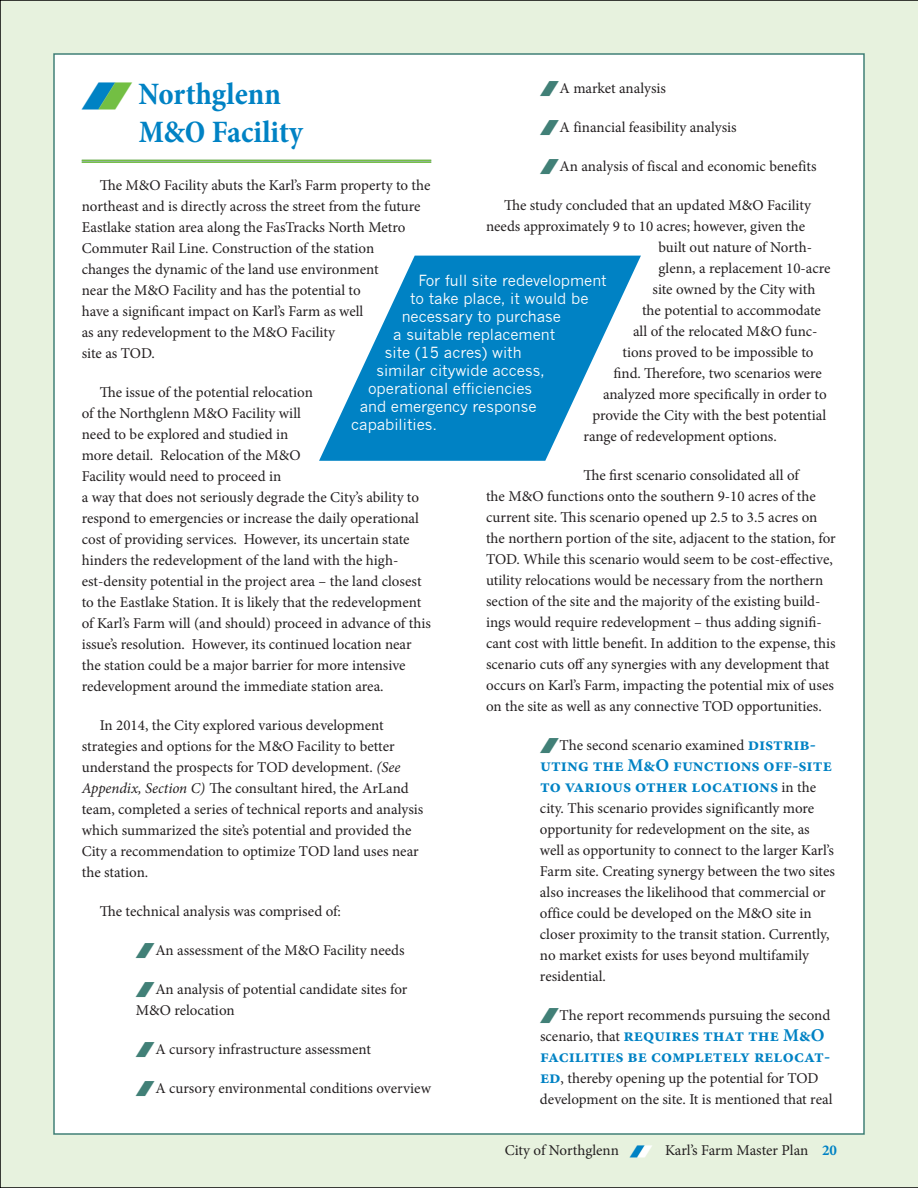
<style>
.page{position:relative;width:918px;height:1188px;background:#e7f2de}
.page>*{position:absolute;margin:0;border:0;box-sizing:border-box;transform-origin:0 0}
.t1{font:700 condensed 31.5px/37.8px "Minion Pro";color:#0082c4}
.t2{font:700 18px/21px "Minion Pro";color:#0082c4}
.t3{font:15px/21px "Minion Pro";letter-spacing:-.01em;color:#231f20}
.t4{font:15px "News Gothic";color:#fff}
.s1{font-style:italic}
.s2{font-weight:700;font-size:18px;color:#0082c4}
.s3{font-weight:400;font-size:15px;color:#231f20}
.s4{font-weight:700;color:#0082c4}
</style>
<div class="page">
<div style="left:53px;top:53px;width:812px;height:1082px;background:#fff;border:2px solid #418077"></div>
<hr style="left:82px;top:160px;width:349px;height:3px;background:#9ab2ae">
<hr style="left:82px;top:160px;width:349px;height:1px;background:#73bf43">
<hr style="left:82px;top:162px;width:349px;height:1px;background:#73bf43">
<svg style="left:319px;top:256px;width:322px;height:205px;fill:#0082c4"></svg>
<svg style="left:630px;top:1145px;width:22px;height:12px"></svg>
<h1 class="t1" style="left:139px;top:75px;width:166px">Northglenn<br>M&amp;O Facility</h1>
<p class="t3" style="left:82px;top:174px;width:350px;text-indent:18px">The M&amp;O Facility abuts the Karl’s Farm property to the northeast and is directly across the street from the future Eastlake station area along the FasTracks North Metro Commuter Rail Line. Construction of the station<br>changes the dynamic of the land use environment<br>near the M&amp;O Facility and has the potential to<br>have a significant impact on Karl’s Farm as well<br>as any redevelopment to the M&amp;O Facility<br>site as TOD.</p>
<p class="t3" style="left:82px;top:381px;width:351px;text-indent:18px">The issue of the potential relocation<br>of the Northglenn M&amp;O Facility will<br>need to be explored and studied in<br>more detail. Relocation of the M&amp;O<br>Facility would need to proceed in<br>a way that does not seriously degrade the City’s ability to respond to emergencies or increase the daily operational cost of providing services. However, its uncertain state hinders the redevelopment of the land with the high&shy;est-density potential in the project area – the land closest to the Eastlake Station. It is likely that the redevelopment of Karl’s Farm will (and should) proceed in advance of this issue’s resolution. However, its continued location near the station could be a major barrier for more intensive redevelopment around the immediate station area.</p>
<p class="t3" style="left:82px;top:714px;width:343px;text-indent:18px">In 2014, the City explored various development strategies and options for the M&amp;O Facility to better understand the prospects for TOD development. <span class="s1">(See Appendix, Section C)</span> The consultant hired, the ArLand team, completed a series of technical reports and analysis which summarized the site’s potential and provided the City a recommendation to optimize TOD land uses near the station.</p>
<p class="t3" style="left:100px;top:900px;width:243px">The technical analysis was comprised of:</p>
<p class="t3" style="left:155px;top:939px;width:251px">An assessment of the M&amp;O Facility needs</p>
<p class="t3" style="left:136px;top:978px;width:273px;text-indent:20px">An analysis of potential candidate sites for<br>M&amp;O relocation</p>
<p class="t3" style="left:155px;top:1038px;width:217px">A cursory infrastructure assessment</p>
<p class="t3" style="left:155px;top:1077px;width:277px">A cursory environmental conditions overview</p>
<p class="t3" style="left:560px;top:78px;width:108px">A market analysis</p>
<p class="t3" style="left:560px;top:117px;width:179px">A financial feasibility analysis</p>
<p class="t3" style="left:560px;top:156px;width:258px">An analysis of fiscal and economic benefits</p>
<p class="t3" style="left:504px;top:195px;width:309px">The study concluded that an updated M&amp;O Facility</p>
<p class="t3" style="left:486px;top:216px;width:321px">needs approximately 9 to 10 acres; however, given the</p>
<p class="t3" style="left:658px;top:237px;width:155px">built out nature of North-</p>
<p class="t3" style="left:658px;top:258px;width:174px">glenn, a replacement 10-acre</p>
<p class="t3" style="left:652px;top:279px;width:164px">site owned by the City with</p>
<p class="t3" style="left:642px;top:300px;width:180px">the potential to accommodate</p>
<p class="t3" style="left:633px;top:321px;width:186px">all of the relocated M&amp;O func-</p>
<p class="t3" style="left:622px;top:342px;width:193px">tions proved to be impossible to</p>
<p class="t3" style="left:614px;top:363px;width:210px">find. Therefore, two scenarios were</p>
<p class="t3" style="left:603px;top:384px;width:225px">analyzed more specifically in order to</p>
<p class="t3" style="left:592px;top:405px;width:235px">provide the City with the best potential</p>
<p class="t3" style="left:584px;top:426px;width:195px">range of redevelopment options.</p>
<p class="t3" style="left:486px;top:465px;width:351px;text-indent:98px">The first scenario consolidated all of<br>the M&amp;O functions onto the southern 9-10 acres of the current site. This scenario opened up 2.5 to 3.5 acres on the northern portion of the site, adjacent to the station, for TOD. While this scenario would seem to be cost-effective, utility relocations would be necessary from the northern section of the site and the majority of the existing build&shy;ings would require redevelopment – thus adding signifi&shy;cant cost with little benefit. In addition to the expense, this scenario cuts off any synergies with any development that occurs on Karl’s Farm, impacting the potential mix of uses on the site as well as any connective TOD opportunities.</p>
<p class="t3" style="left:560px;top:735px;width:258px">The second scenario examined <span class="s2">distrib-</span></p>
<p class="t2" style="left:540px;top:755px;width:293px">uting the M&amp;O functions off-site to various other locations <span class="s3">in the</span></p>
<p class="t3" style="left:540px;top:798px;width:296px">city. This scenario provides significantly more opportunity for redevelopment on the site, as well as opportunity to connect to the larger Karl’s Farm site. Creating synergy between the two sites also increases the likelihood that commercial or office could be developed on the M&amp;O site in closer proximity to the transit station. Currently, no market exists for uses beyond multifamily residential.</p>
<p class="t3" style="left:560px;top:1005px;width:272px">The report recommends pursuing the second</p>
<p class="t2" style="left:540px;top:1025px;width:292px"><span class="s3">scenario, that</span> requires that the M&amp;O facilities be completely relocat-</p>
<p class="t3" style="left:540px;top:1068px;width:294px"><span class="s2">ed</span>, thereby opening up the potential for TOD development on the site. It is mentioned that real</p>
<p class="t4" style="left:418px;top:272px;width:190px">For full site redevelopment</p>
<p class="t4" style="left:410px;top:290px;width:180px">to take place, it would be</p>
<p class="t4" style="left:402px;top:308px;width:161px">necessary to purchase</p>
<p class="t4" style="left:393px;top:326px;width:163px">a suitable replacement</p>
<p class="t4" style="left:385px;top:344px;width:138px">site (15 acres) with</p>
<p class="t4" style="left:376px;top:362px;width:170px">similar citywide access,</p>
<p class="t4" style="left:368px;top:380px;width:166px">operational efficiencies</p>
<p class="t4" style="left:360px;top:398px;width:178px">and emergency response</p>
<p class="t4" style="left:351px;top:416px;width:87px">capabilities.</p>
<p class="t3" style="left:505px;top:1139px;width:116px">City of Northglenn</p>
<p class="t3" style="left:665px;top:1139px;width:173px">Karl’s Farm Master Plan <span class="s4">20</span></p>
</div>
